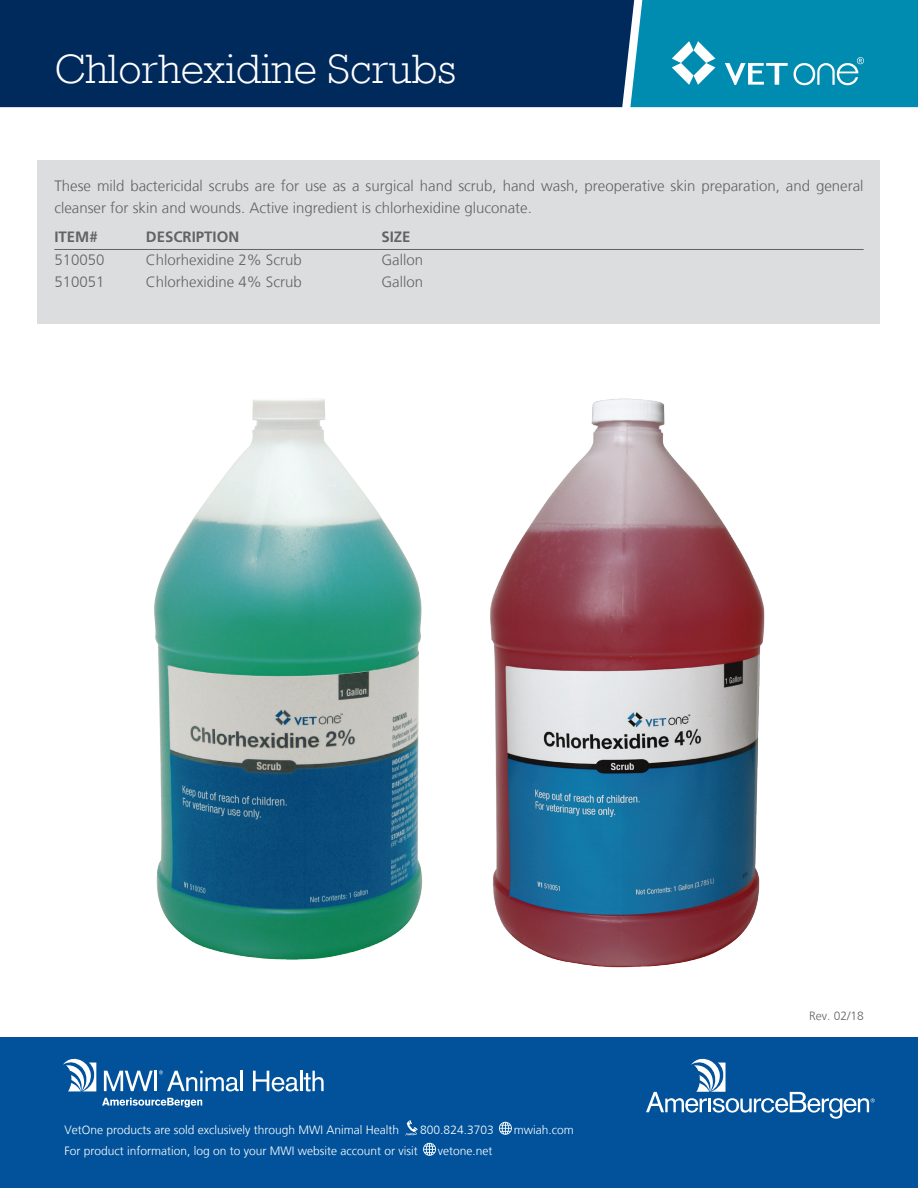
<style>
.page{position:relative;width:918px;height:1188px;background:#fff}
.page>*{position:absolute;margin:0;border:0;box-sizing:border-box;transform-origin:0 0}
.Product_Headline{font:300 42px "Rockwell";color:#fff}
.Product_Headline-2{font:300 15px/22.5px "Frutiger LT";color:#636366}
.Ordering_List{font:300 15px "Frutiger LT";color:#636366}
.ItemDescSize{font:700 15px "Frutiger LT Std";color:#636366}
.t1{font:300 12px "Frutiger LT";color:#fff}
.t2{font:300 12px "Frutiger LT";color:#636366}
</style>
<div class="page">
<div style="left:0;top:0;width:630px;height:107px;background:#00295c"></div>
<svg style="left:630px;top:0;width:288px;height:107px;background:#1393b5"></svg>
<div style="left:0;top:1038px;width:918px;height:150px;background:#01529a"></div>
<svg style="left:646px;top:1059px;width:229px;height:60px"></svg>
<svg style="left:63px;top:1059px;width:33px;height:33px"></svg>
<svg style="left:102px;top:1098px;width:100px;height:9px"></svg>
<svg style="left:104px;top:1071px;width:49px;height:20px"></svg>
<hr style="left:155px;top:1071px;width:2px;height:20px;background:#fff">
<svg style="left:159px;top:1070px;width:80px;height:21px"></svg>
<hr style="left:240px;top:1071px;width:3px;height:20px;background:#fff">
<svg style="left:253px;top:1071px;width:45px;height:21px"></svg>
<hr style="left:300px;top:1071px;width:2px;height:20px;background:#fff">
<svg style="left:304px;top:1071px;width:20px;height:20px"></svg>
<svg style="left:405px;top:1120px;width:13px;height:16px"></svg>
<svg style="left:499px;top:1122px;width:13px;height:13px"></svg>
<svg style="left:423px;top:1143px;width:13px;height:13px"></svg>
<div style="left:38px;top:160px;width:842px;height:164px;background:#dcdddf"></div>
<hr style="left:54px;top:249px;width:810px;height:1px;background:#636366">
<img style="left:154px;top:398px;width:269px;height:562px">
<img style="left:490px;top:398px;width:275px;height:570px">
<p class="Product_Headline" style="left:54px;top:38px;width:404px">Chlorhexidine Scrubs</p>
<p class="Product_Headline-2" style="left:54px;top:174px;width:811px">These mild bactericidal scrubs are for use as a surgical hand scrub, hand wash, preoperative skin preparation, and general cleanser for skin and wounds. Active ingredient is chlorhexidine gluconate.</p>
<p class="ItemDescSize" style="left:54px;top:228px;width:45px">ITEM#</p>
<p class="ItemDescSize" style="left:146px;top:228px;width:95px">DESCRIPTION</p>
<p class="ItemDescSize" style="left:381px;top:228px;width:31px">SIZE</p>
<p class="Ordering_List" style="left:54px;top:251px;width:52px">510050</p>
<p class="Ordering_List" style="left:146px;top:251px;width:157px">Chlorhexidine 2% Scrub</p>
<p class="Ordering_List" style="left:381px;top:251px;width:43px">Gallon</p>
<p class="Ordering_List" style="left:54px;top:274px;width:52px">510051</p>
<p class="Ordering_List" style="left:146px;top:274px;width:157px">Chlorhexidine 4% Scrub</p>
<p class="Ordering_List" style="left:381px;top:274px;width:43px">Gallon</p>
<p class="t1" style="left:64px;top:1123px;width:336px">VetOne products are sold exclusively through MWI Animal Health</p>
<p class="t1" style="left:420px;top:1123px;width:75px">800.824.3703</p>
<p class="t1" style="left:514px;top:1123px;width:61px">mwiah.com</p>
<p class="t1" style="left:64px;top:1144px;width:355px">For product information, log on to your MWI website account or visit</p>
<p class="t1" style="left:438px;top:1144px;width:56px">vetone.net</p>
<p class="t2" style="left:809px;top:1009px;width:56px">Rev. 02/18</p>
</div>
